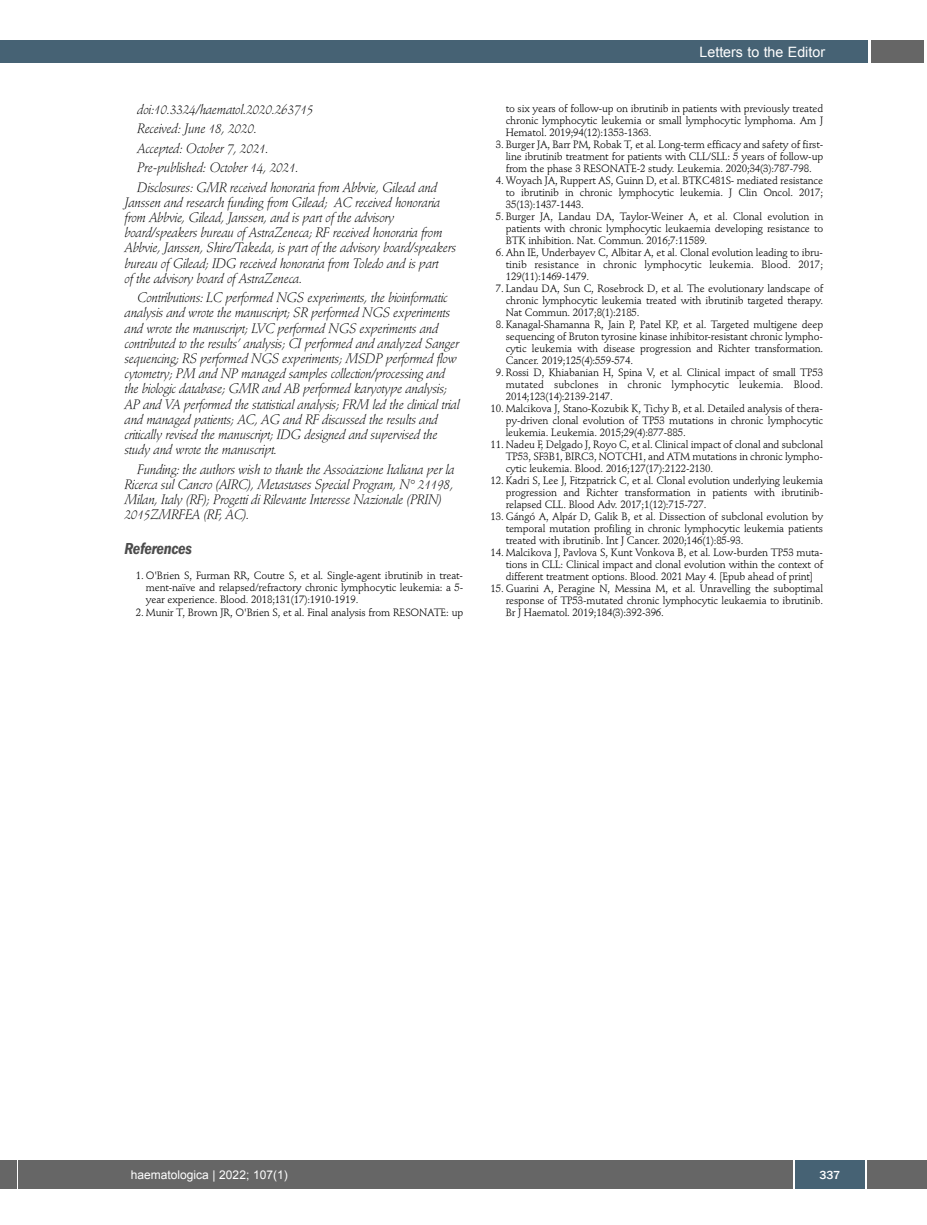
<style>
.page{position:relative;width:927px;height:1225px;background:#fff}
.page>*{position:absolute;margin:0;border:0;box-sizing:border-box;transform-origin:0 0}
.t1{font:italic 600 condensed 16.5px "Franklin Gothic";letter-spacing:-.02em;color:#4d4d4d}
.t2{font:14.25px "Arial";color:#fff}
.t3{font:italic 300 13.5px/15.1px "Stempel Schneidler";letter-spacing:-.02em;color:#000}
.t4{font:12px "Arial";color:#fff}
.t5{font:500 12px "Franklin Gothic";color:#fff}
.t6{font:10.5px/12px "Stempel Schneidler";letter-spacing:-.015em;color:#000;text-align:justify}
</style>
<div class="page">
<div style="left:19px;top:1160px;width:908px;height:28px;background:#666"></div>
<div style="left:871px;top:40px;width:52px;height:22px;background:#666"></div>
<div style="left:18px;top:40px;width:849px;height:22px;background:#466274"></div>
<div style="left:795px;top:1160px;width:70px;height:28px;background:#466274"></div>
<hr style="left:793px;top:1160px;width:2px;height:28px;background:#fff">
<hr style="left:865px;top:1160px;width:2px;height:28px;background:#fff">
<div style="left:0;top:1160px;width:17px;height:28px;background:#666"></div>
<div style="left:0;top:40px;width:19px;height:22px;background:#466274"></div>
<p class="t3" style="left:137px;top:101px;width:301px;line-height:19.5px">doi:10.3324/haematol.2020.263715<br>Received: June 18, 2020.<br>Accepted: October 7, 2021.<br>Pre-published: October 14, 2021.<br>Disclosures: GMR received honoraria from Abbvie, Gilead and</p>
<p class="t3" style="left:125px;top:196px;width:333px">Janssen and research funding from Gilead; AC received honoraria from Abbvie, Gilead, Janssen, and is part of the advisory board/speakers bureau of AstraZeneca; RF received honoraria from Abbvie, Janssen, Shire/Takeda, is part of the advisory board/speakers bureau of Gilead; IDG received honoraria from Toledo and is part<br>of the advisory board of AstraZeneca.</p>
<p class="t3" style="left:125px;top:291px;width:337px;text-indent:13px">Contributions: LC performed NGS experiments, the bioinformatic analysis and wrote the manuscript; SR performed NGS experiments and wrote the manuscript; LVC performed NGS experiments and contributed to the results’ analysis; CI performed and analyzed Sanger sequencing; RS performed NGS experiments; MSDP performed flow cytometry; PM and NP managed samples collection/processing and the biologic database; GMR and AB performed karyotype analysis; AP and VA performed the statistical analysis; FRM led the clinical trial and managed patients; AC, AG and RF discussed the results and critically revised the manuscript; IDG designed and supervised the study and wrote the manuscript.</p>
<p class="t3" style="left:125px;top:463px;width:332px;text-indent:13px">Funding: the authors wish to thank the Associazione Italiana per la Ricerca sul Cancro (AIRC), Metastases Special Program, N° 21198, Milan, Italy (RF); Progetti di Rilevante Interesse Nazionale (PRIN)<br>2015ZMRFEA (RF, AC).</p>
<h1 class="t1" style="left:125px;top:543px;width:69px">References</h1>
<p class="t6" style="left:146px;top:570px;width:319px;text-indent:-10px">1. O'Brien S, Furman RR, Coutre S, et al. Single-agent ibrutinib in treat&shy;ment-naïve and relapsed/refractory chronic lymphocytic leukemia: a 5- year experience. Blood. 2018;131(17):1910-1919.</p>
<p class="t6" style="left:136px;top:607px;width:329px">2. Munir T, Brown JR, O'Brien S, et al. Final analysis from RESONATE: up</p>
<h2 class="t2" style="left:699px;top:44px;width:127px">Letters to the Editor</h2>
<p class="t6" style="left:506px;top:103px;width:319px">to six years of follow-up on ibrutinib in patients with previously treated chronic lymphocytic leukemia or small lymphocytic lymphoma. Am J Hematol. 2019;94(12):1353-1363.</p>
<p class="t6" style="left:506px;top:139px;width:319px;text-indent:-10px">3. Burger JA, Barr PM, Robak T, et al. Long-term efficacy and safety of first&shy;line ibrutinib treatment for patients with CLL/SLL: 5 years of follow-up from the phase 3 RESONATE-2 study. Leukemia. 2020;34(3):787-798.</p>
<p class="t6" style="left:506px;top:175px;width:319px;text-indent:-10px">4. Woyach JA, Ruppert AS, Guinn D, et al. BTKC481S- mediated resistance to ibrutinib in chronic lymphocytic leukemia. J Clin Oncol. 2017; 35(13):1437-1443.</p>
<p class="t6" style="left:506px;top:211px;width:319px;text-indent:-10px">5. Burger JA, Landau DA, Taylor-Weiner A, et al. Clonal evolution in patients with chronic lymphocytic leukaemia developing resistance to BTK inhibition. Nat. Commun. 2016;7:11589.</p>
<p class="t6" style="left:506px;top:247px;width:319px;text-indent:-10px">6. Ahn IE, Underbayev C, Albitar A, et al. Clonal evolution leading to ibru&shy;tinib resistance in chronic lymphocytic leukemia. Blood. 2017; 129(11):1469-1479.</p>
<p class="t6" style="left:506px;top:283px;width:319px;text-indent:-10px">7. Landau DA, Sun C, Rosebrock D, et al. The evolutionary landscape of chronic lymphocytic leukemia treated with ibrutinib targeted therapy.<br>Nat Commun. 2017;8(1):2185.</p>
<p class="t6" style="left:506px;top:319px;width:319px;text-indent:-10px">8. Kanagal-Shamanna R, Jain P, Patel KP, et al. Targeted multigene deep sequencing of Bruton tyrosine kinase inhibitor-resistant chronic lympho&shy;cytic leukemia with disease progression and Richter transformation.<br>Cancer. 2019;125(4):559-574.</p>
<p class="t6" style="left:506px;top:367px;width:319px;text-indent:-10px">9. Rossi D, Khiabanian H, Spina V, et al. Clinical impact of small TP53 mutated subclones in chronic lymphocytic leukemia. Blood.<br>2014;123(14):2139-2147.</p>
<p class="t6" style="left:506px;top:403px;width:319px;text-indent:-15px">10. Malcikova J, Stano-Kozubik K, Tichy B, et al. Detailed analysis of thera&shy;py-driven clonal evolution of TP53 mutations in chronic lymphocytic leukemia. Leukemia. 2015;29(4):877-885.</p>
<p class="t6" style="left:506px;top:439px;width:319px;text-indent:-15px">11. Nadeu F, Delgado J, Royo C, et al. Clinical impact of clonal and subclonal TP53, SF3B1, BIRC3, NOTCH1, and ATM mutations in chronic lympho&shy;cytic leukemia. Blood. 2016;127(17):2122-2130.</p>
<p class="t6" style="left:506px;top:475px;width:319px;text-indent:-15px">12. Kadri S, Lee J, Fitzpatrick C, et al. Clonal evolution underlying leukemia progression and Richter transformation in patients with ibrutinib&shy;relapsed CLL. Blood Adv. 2017;1(12):715-727.</p>
<p class="t6" style="left:506px;top:511px;width:319px;text-indent:-15px">13. Gángó A, Alpár D, Galik B, et al. Dissection of subclonal evolution by temporal mutation profiling in chronic lymphocytic leukemia patients treated with ibrutinib. Int J Cancer. 2020;146(1):85-93.</p>
<p class="t6" style="left:506px;top:547px;width:319px;text-indent:-15px">14. Malcikova J, Pavlova S, Kunt Vonkova B, et al. Low-burden TP53 muta&shy;tions in CLL: Clinical impact and clonal evolution within the context of different treatment options. Blood. 2021 May 4. [Epub ahead of print]</p>
<p class="t6" style="left:506px;top:583px;width:319px;text-indent:-15px">15. Guarini A, Peragine N, Messina M, et al. Unravelling the suboptimal response of TP53-mutated chronic lymphocytic leukaemia to ibrutinib.<br>Br J Haematol. 2019;184(3):392-396.</p>
<p class="t4" style="left:131px;top:1168px;width:158px">haematologica | 2022; 107(1)</p>
<p class="t5" style="left:819px;top:1167px;width:22px">337</p>
</div>
